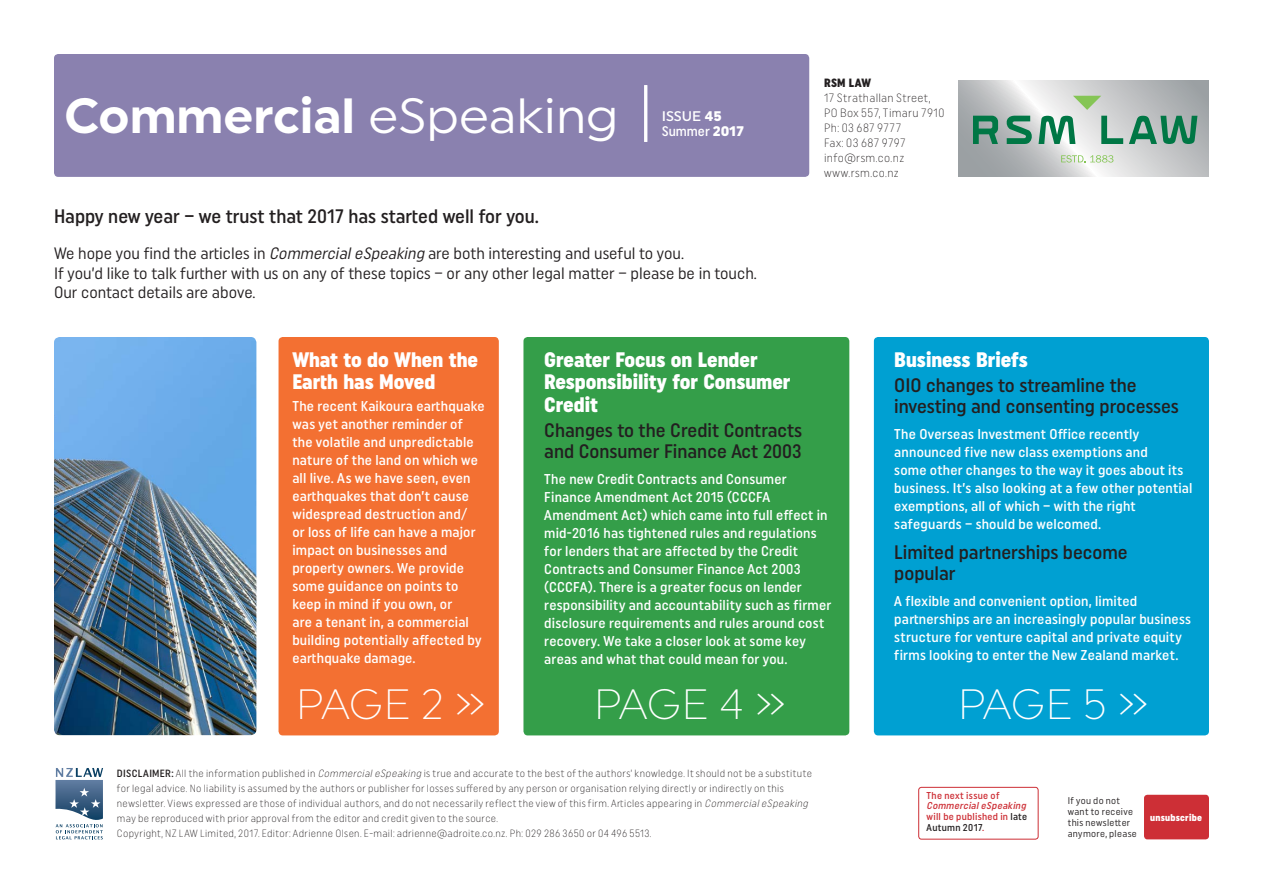
<style>
.page{position:relative;width:1263px;height:893px;background:#fff}
.page>*{position:absolute;margin:0;border:0;box-sizing:border-box;transform-origin:0 0}
.t1{font:700 49.5px "Uniform";color:#fff}
.t2{font:300 42.3px "Uniform";letter-spacing:-.02em;color:#fff}
.t3{font:900 21px/22.5px "Uniform Condensed";color:#fff}
.t4{font:500 19.5px/21px "Uniform Condensed";color:#231f20}
.t5{font:16.5px/19.5px "Uniform Condensed";color:#231f20}
.t6{font:500 14.25px/18px "Uniform Condensed";letter-spacing:.015em;color:#fff}
.t7{font:500 13.95px "Uniform Condensed";color:#fff}
.t8{font:500 13.95px "Uniform";color:#fff}
.t9{font:300 12px/15px "Uniform Condensed";letter-spacing:.03em;color:#231f20}
.t10{font:900 12px "Uniform Condensed";letter-spacing:.02em;color:#231f20}
.t11{font:300 10.5px/15px "Uniform Condensed";letter-spacing:.025em;color:#231f20}
.t12{font:italic 500 10.05px/10.9px "Uniform Condensed";color:#cd2f36;text-align:justify}
.t13{font:500 10.05px "Uniform Condensed";letter-spacing:.03em;color:#cd2f36}
.t14{font:9.75px/11.1px "Uniform Condensed";letter-spacing:.03em;color:#231f20}
.t15{font:900 9.75px "Uniform Condensed";letter-spacing:.025em;color:#fff}
.s1{font-weight:400}
.s2{font-weight:900}
.s3{font-family:"Uniform";font-weight:900}
.s4{font-style:italic}
.s5{font-weight:500}
.s6{font-style:normal}
.s7{font-style:normal;color:#231f20}
</style>
<div class="page">
<div style="left:54px;top:54px;width:755px;height:123px;background:#8a81af;border-radius:4px"></div>
<div style="left:874px;top:337px;width:335px;height:398px;background:#00a0d2;border-radius:4px"></div>
<div style="left:523px;top:337px;width:326px;height:398px;background:#349e49;border-radius:4px"></div>
<div style="left:279px;top:337px;width:220px;height:398px;background:#f37032;border-radius:4px"></div>
<div style="left:1144px;top:795px;width:65px;height:44px;background:#cd2f36;border-radius:3px"></div>
<svg style="left:55px;top:768px;width:48px;height:71px"></svg>
<div style="left:918px;top:787px;width:120px;height:52px;border:1px solid #cd2f36;border-radius:3px"></div>
<hr style="left:644px;top:85px;width:3px;height:57px;background:#fff">
<img style="left:54px;top:337px;width:202px;height:398px">
<svg style="left:958px;top:80px;width:251px;height:97px;background:#c4c6c8"></svg>
<svg style="left:1101px;top:116px;width:22px;height:28px"></svg>
<svg style="left:973px;top:116px;width:25px;height:28px"></svg>
<svg style="left:1006px;top:116px;width:69px;height:28px;background:#69a78d"></svg>
<svg style="left:1129px;top:116px;width:68px;height:28px;background:#5e9b82"></svg>
<svg style="left:1073px;top:96px;width:28px;height:14px"></svg>
<svg style="left:1061px;top:155px;width:52px;height:8px"></svg>
<h1 class="t1" style="left:64px;top:86px;width:556px">Commercial <span class="s1">eSpeaking</span></h1>
<p class="t8" style="left:662px;top:108px;width:62px">ISSUE <span class="s2">45</span></p>
<p class="t7" style="left:662px;top:123px;width:84px">Summer <span class="s3">2017</span></p>
<h3 class="t4" style="left:54px;top:205px;width:486px">Happy new year – we trust that 2017 has started well for you.</h3>
<p class="t5" style="left:54px;top:243px;width:704px">We hope you find the articles in <span class="s4">CommercialeSpeaking</span> are both interesting and useful to you.<br>If you’d like to talk further with us on any of these topics – or any other legal matter – please be in touch.<br>Our contact details are above.</p>
<p class="t10" style="left:824px;top:75px;width:48px">RSM LAW</p>
<p class="t9" style="left:824px;top:90px;width:122px">17 Strathallan Street,<br>PO Box 557, Timaru 7910<br>Ph: 03 687 9777<br>Fax: 03 687 9797 info@rsm.co.nz www.rsm.co.nz</p>
<h3 class="t3" style="left:292px;top:348px;width:187px">What to do When the<br>Earth has Moved</h3>
<p class="t6" style="left:292px;top:397px;width:194px">The recent Kaikoura earthquake was yet another reminder of the volatile and unpredictable nature of the land on which we all live. As we have seen, even earthquakes that don’t cause widespread destruction and/<br>or loss of life can have a major impact on businesses and property owners. We provide some guidance on points to keep in mind if you own, or<br>are a tenant in, a commercial building potentially affected by earthquake damage.</p>
<h3 class="t3" style="left:544px;top:348px;width:248px">Greater Focus on Lender<br>Responsibility for Consumer<br>Credit</h3>
<h3 class="t4" style="left:544px;top:419px;width:259px">Changes to the Credit Contracts and Consumer Finance Act 2003</h3>
<p class="t6" style="left:544px;top:470px;width:288px">The new Credit Contracts and Consumer Finance Amendment Act 2015 (CCCFA Amendment Act) which came into full effect in mid-2016 has tightened rules and regulations for lenders that are affected by the Credit Contracts and Consumer Finance Act 2003 (CCCFA). There is a greater focus on lender responsibility and accountability such as firmer disclosure requirements and rules around cost recovery. We take a closer look at some key areas and what that could mean for you.</p>
<h3 class="t3" style="left:894px;top:348px;width:135px">Business Briefs</h3>
<h3 class="t4" style="left:894px;top:374px;width:286px">OIO changes to streamline the investing and consenting processes</h3>
<p class="t6" style="left:894px;top:425px;width:300px">The Overseas Investment Office recently announced five new class exemptions and<br>some other changes to the way it goes about its business. It’s also looking at a few other potential exemptions, all of which – with the right safeguards – should be welcomed.</p>
<h3 class="t4" style="left:894px;top:541px;width:235px">Limited partnerships become popular</h3>
<p class="t6" style="left:894px;top:592px;width:298px">A flexible and convenient option, limited partnerships are an increasingly popular business structure for venture capital and private equity firms looking to enter the New Zealand market.</p>
<h2 class="t2" style="left:296px;top:679px;width:191px">PAGE 2 »</h2>
<h2 class="t2" style="left:594px;top:679px;width:194px">PAGE 4 »</h2>
<h2 class="t2" style="left:958px;top:679px;width:193px">PAGE 5 »</h2>
<p class="t11" style="left:117px;top:766px;width:697px"><span class="s5">DISCLAIMER:</span> All the information published in <span class="s4">CommercialeSpeaking</span>is true and accurate to the best of the authors’ knowledge. It should not be a substitute for legal advice. No liability is assumed by the authors or publisher for losses suffered by any person or organisation relying directly or indirectly on this newsletter. Views expressed are those of individual authors, and do not necessarily reflect the view of this firm. Articles appearing in <span class="s4">CommercialeSpeaking </span>may be reproduced with prior approval from the editor and credit given to the source.<br>Copyright, NZ LAW Limited, 2017. Editor: Adrienne Olsen. E-mail: adrienne@adroite.co.nz. Ph: 029 286 3650 or 04 496 5513.</p>
<p class="t13" style="left:927px;top:789px;width:74px">The next issue of</p>
<p class="t12" style="left:926px;top:800px;width:103px">CommercialeSpeaking <span class="s6">will be published in</span> <span class="s7">late Autumn 2017</span><span class="s6">.</span></p>
<p class="t15" style="left:1150px;top:811px;width:53px">unsubscribe</p>
<p class="t14" style="left:1068px;top:795px;width:71px">If you do not want to receive this newsletter anymore, please</p>
</div>
